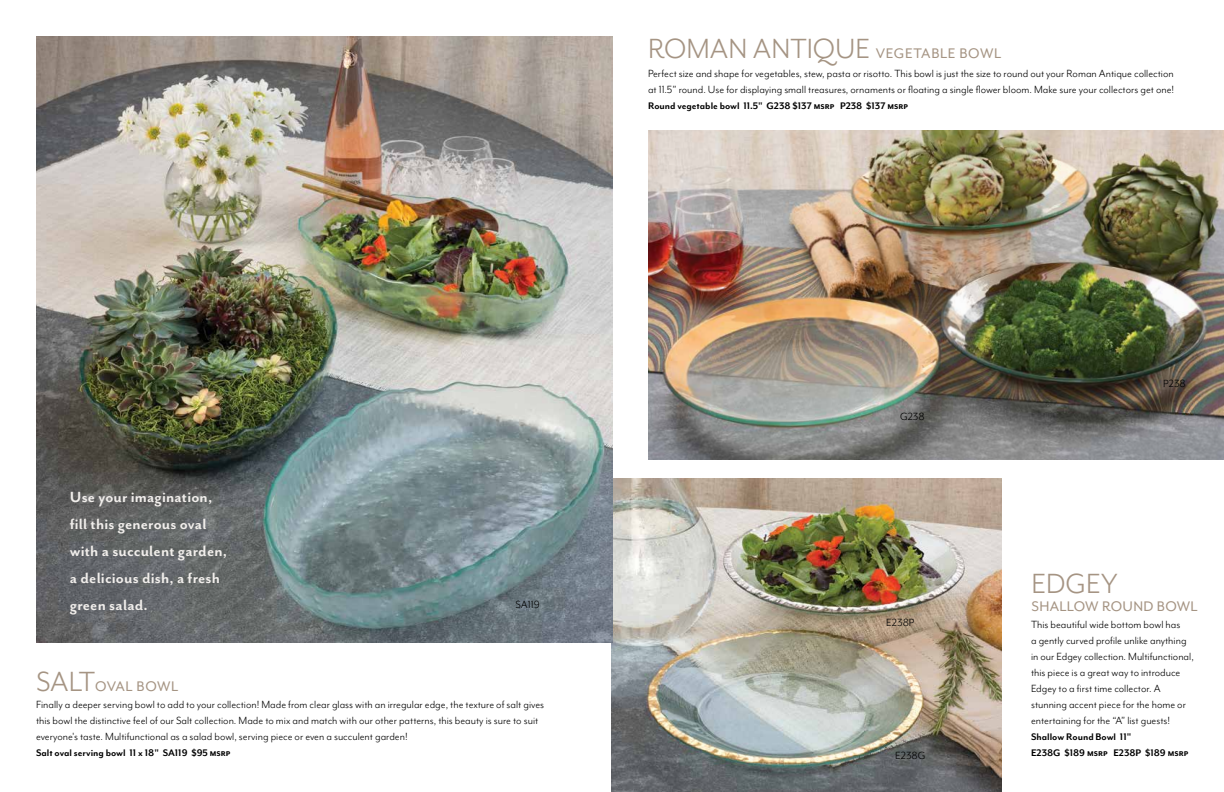
<style>
.page{position:relative;width:1224px;height:792px;background:#fff}
.page>*{position:absolute;margin:0;border:0;box-sizing:border-box;transform-origin:0 0}
.t1{font:32px "Mr Eaves San OT";color:#a59483}
.t2{font:700 17px/27px "Mr Eaves San OT";letter-spacing:.01em;color:#f1eeeb}
.t3{font:16px "Mr Eaves San OT";letter-spacing:.02em;color:#a59483}
.t4{font:16px "Mr Eaves San OT";letter-spacing:.04em;color:#a59483}
.t5{font:12px/16px "Mr Eaves Mod OT";color:#000}
.t6{font:12px "Mr Eaves San OT";color:#000}
.t7{font:700 11px/16px "Mr Eaves Mod OT";color:#000}
.s1{font-size:32px}
</style>
<div class="page">
<img style="left:648px;top:130px;width:576px;height:330px">
<img style="left:611px;top:479px;width:391px;height:313px">
<img style="left:36px;top:36px;width:576px;height:607px">
<h3 class="t4" style="left:648px;top:44px;width:355px"><span class="s1">ROMAN ANTIQUE</span> VEGETABLE BOWL</h3>
<p class="t5" style="left:648px;top:65px;width:528px">Perfect size and shape for vegetables, stew, pasta or risotto. This bowl is just the size to round out your Roman Antique collection at 11.5” round. Use for displaying small treasures, ornaments or floating a single flower bloom. Make sure your collectors get one!</p>
<p class="t7" style="left:648px;top:97px;width:261px">Round vegetable bowl 11.5" G238 $137 MSRP P238 $137 MSRP</p>
<h2 class="t2" style="left:70px;top:483px;width:159px">Use your imagination, fill this generous oval with a succulent garden, a delicious dish, a fresh green salad.</h2>
<h3 class="t3" style="left:36px;top:678px;width:144px"><span class="s1">SALT</span>OVAL BOWL</h3>
<p class="t6" style="left:516px;top:598px;width:26px">SA119</p>
<p class="t5" style="left:36px;top:696px;width:510px">Finally a deeper serving bowl to add to your collection! Made from clear glass with an irregular edge, the texture of salt gives this bowl the distinctive feel of our Salt collection. Made to mix and match with our other patterns, this beauty is sure to suit everyone's taste. Multifunctional as a salad bowl, serving piece or even a succulent garden!</p>
<p class="t7" style="left:36px;top:744px;width:196px">Salt oval serving bowl 11 x 18" SA119 $95 MSRP</p>
<p class="t6" style="left:900px;top:409px;width:26px">G238</p>
<p class="t6" style="left:886px;top:616px;width:30px">E238P</p>
<p class="t6" style="left:895px;top:749px;width:32px">E238G</p>
<p class="t6" style="left:1163px;top:377px;width:24px">P238</p>
<h1 class="t1" style="left:1031px;top:567px;width:88px">EDGEY</h1>
<h3 class="t3" style="left:1031px;top:598px;width:168px">SHALLOW ROUND BOWL</h3>
<p class="t5" style="left:1031px;top:617px;width:164px">This beautiful wide bottom bowl has<br>a gently curved profile unlike anything in our Edgey collection. Multifunctional, this piece is a great way to introduce Edgey to a first time collector. A stunning accent piece for the home or entertaining for the “A” list guests!</p>
<p class="t7" style="left:1031px;top:729px;width:159px">Shallow Round Bowl 11"<br>E238G $189 MSRP E238P $189 MSRP</p>
</div>
